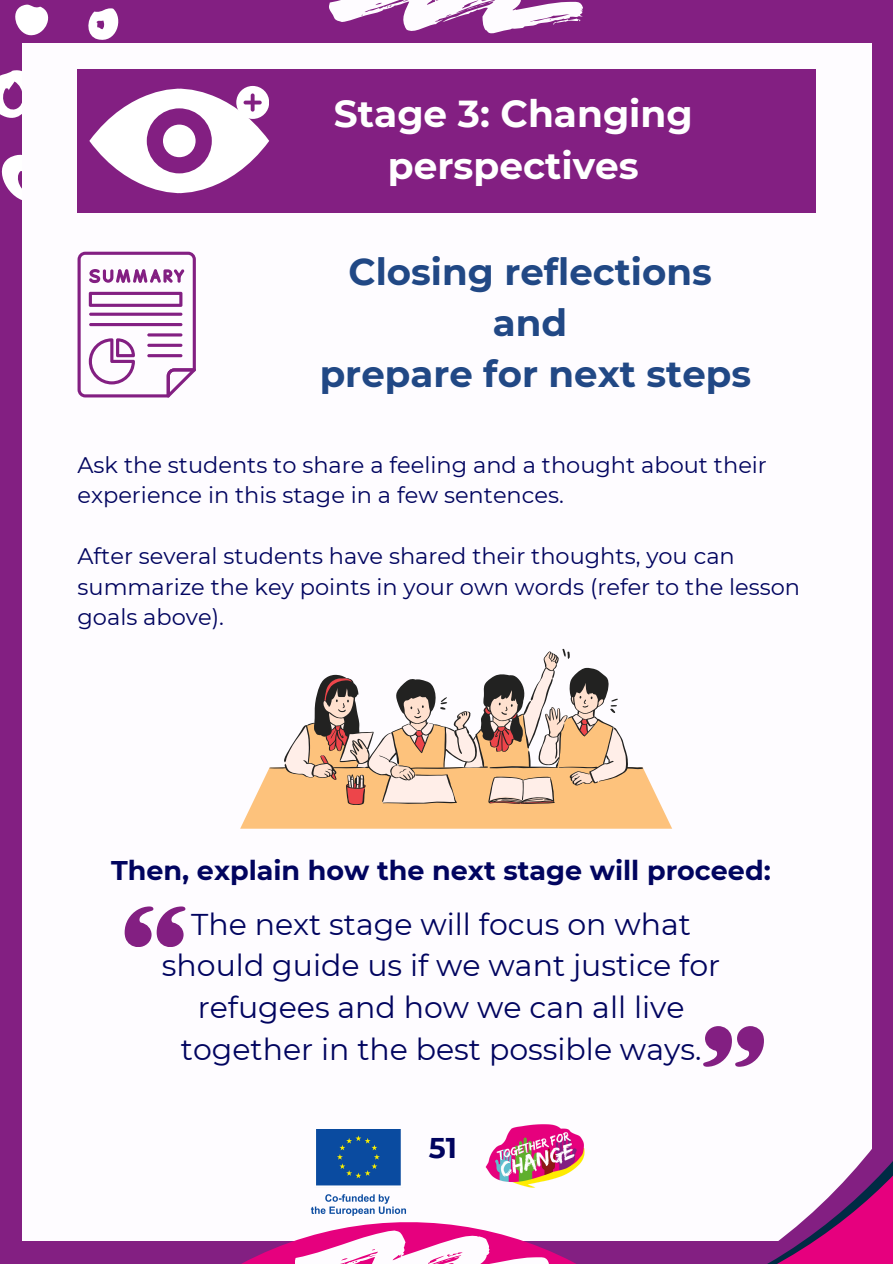
<style>
.page{position:relative;width:893px;height:1264px;background:#fff}
.page>*{position:absolute;margin:0;border:0;box-sizing:border-box;transform-origin:0 0}
.t1{font:700 37.5px/51.8px "Montserrat";color:#fff;text-align:center}
.t2{font:700 37.2px/51px "Montserrat";color:#214885;text-align:center}
.t3{font:30px/41.7px "Montserrat";color:#01045f;text-align:center}
.t4{font:700 28.5px "Montserrat";color:#01045f}
.t5{font:700 27px "Montserrat";color:#01045f}
.t6{font:22.5px/30.3px "Montserrat";color:#01045f}
</style>
<div class="page">
<div style="left:0;top:0;width:892px;height:1263px;background:#831f82"></div>
<svg style="left:15px;top:4px;width:34px;height:32px"></svg>
<svg style="left:88px;top:8px;width:31px;height:32px"></svg>
<svg style="left:0;top:64px;width:23px;height:71px"></svg>
<svg style="left:1px;top:152px;width:22px;height:50px"></svg>
<div style="left:23px;top:43px;width:848px;height:1197px;background:#fefcff"></div>
<svg style="left:195px;top:1124px;width:422px;height:139px"></svg>
<svg style="left:329px;top:0;width:253px;height:34px"></svg>
<svg style="left:295px;top:1230px;width:253px;height:33px;background:#f188c3"></svg>
<svg style="left:617px;top:1063px;width:275px;height:200px"></svg>
<div style="left:77px;top:69px;width:738px;height:143px;background:#831f82"></div>
<svg style="left:89px;top:86px;width:180px;height:108px"></svg>
<div style="left:163px;top:125px;width:32px;height:32px;background:#fff;border-radius:50%"></div>
<svg style="left:77px;top:252px;width:119px;height:145px"></svg>
<hr style="left:89px;top:313px;width:93px;height:3px;background:#831f82;border-radius:2px">
<hr style="left:89px;top:323px;width:93px;height:3px;background:#831f82;border-radius:2px">
<hr style="left:147px;top:333px;width:35px;height:3px;background:#831f82;border-radius:2px">
<hr style="left:147px;top:344px;width:35px;height:3px;background:#831f82;border-radius:2px">
<hr style="left:147px;top:354px;width:35px;height:3px;background:#831f82;border-radius:2px">
<svg style="left:125px;top:906px;width:60px;height:40px"></svg>
<svg style="left:703px;top:1026px;width:60px;height:40px"></svg>
<svg style="left:240px;top:768px;width:432px;height:60px;background:#fdca8f"></svg>
<svg style="left:269px;top:648px;width:374px;height:157px"></svg>
<p class="t1" style="left:334px;top:88px;width:360px">Stage 3: Changing perspectives</p>
<h1 class="t2" style="left:319px;top:246px;width:433px">Closing reflections and<br>prepare for next steps</h1>
<p class="t6" style="left:77px;top:450px;width:691px">Ask the students to share a feeling and a thought about their experience in this stage in a few sentences.</p>
<p class="t6" style="left:77px;top:541px;width:724px">After several students have shared their thoughts, you can summarize the key points in your own words (refer to the lesson goals above).</p>
<p class="t5" style="left:111px;top:853px;width:661px">Then, explain how the next stage will proceed:</p>
<p class="t3" style="left:162px;top:903px;width:559px">The next stage will focus on what should guide us if we want justice for refugees and how we can all live together in the best possible ways.</p>
<p class="t4" style="left:429px;top:1130px;width:30px">51</p>
</div>
